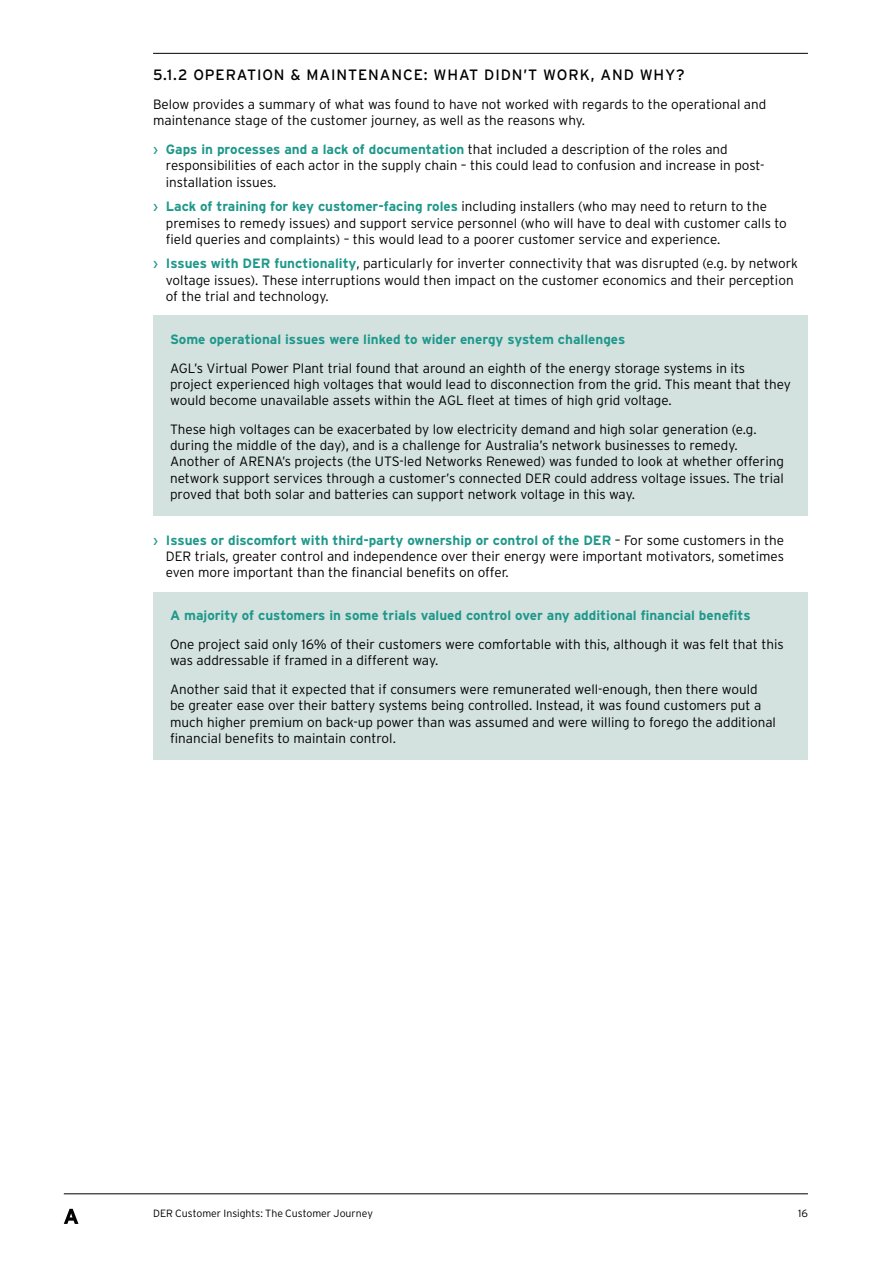
<style>
.page{position:relative;width:893px;height:1263px;background:#fff}
.page>*{position:absolute;margin:0;border:0;box-sizing:border-box;transform-origin:0 0}
.t1{font:15px "Interstate";letter-spacing:.06em;color:#000}
.t2{font:300 13.5px/16.2px "Interstate";color:#000}
.t3{font:700 13.5px "Interstate";color:#1e988a}
.t4{font:300 10.5px "Interstate";color:#000}
.s1{font-weight:400;color:#1e988a}
.s2{font-weight:700;color:#1e988a}
</style>
<div class="page">
<hr style="left:64px;top:1193px;width:744px;height:1px;background:#000">
<svg style="left:64px;top:1209px;width:14px;height:15px"></svg>
<hr style="left:153px;top:53px;width:655px;height:1px;background:#000">
<div style="left:153px;top:316px;width:655px;height:200px;background:#d3e2df"></div>
<div style="left:153px;top:592px;width:655px;height:168px;background:#d3e2df"></div>
<p class="t1" style="left:153px;top:66px;width:533px">5.1.2 OPERATION &amp; MAINTENANCE: WHAT DIDN’T WORK, AND WHY?</p>
<p class="t2" style="left:153px;top:96px;width:615px">Below provides a summary of what was found to have not worked with regards to the operational and maintenance stage of the customer journey, as well as the reasons why.</p>
<p class="t2" style="left:166px;top:141px;width:600px;text-indent:-13px"><span class="s1">›</span> <span class="s2">Gaps in processes and a lack of documentation</span> that included a description of the roles and responsibilities of each actor in the supply chain – this could lead to confusion and increase in post&shy;installation issues.</p>
<p class="t2" style="left:166px;top:198px;width:623px;text-indent:-13px"><span class="s1">›</span> <span class="s2">Lack of training for key customer-facing roles</span> including installers (who may need to return to the premises to remedy issues) and support service personnel (who will have to deal with customer calls to field queries and complaints) – this would lead to a poorer customer service and experience.</p>
<p class="t2" style="left:166px;top:255px;width:634px;text-indent:-13px"><span class="s1">›</span> <span class="s2">Issues with DER functionality</span>, particularly for inverter connectivity that was disrupted (e.g. by network voltage issues). These interruptions would then impact on the customer economics and their perception of the trial and technology.</p>
<p class="t3" style="left:170px;top:331px;width:457px">Some operational issues were linked to wider energy system challenges</p>
<p class="t2" style="left:170px;top:360px;width:622px">AGL’s Virtual Power Plant trial found that around an eighth of the energy storage systems in its project experienced high voltages that would lead to disconnection from the grid. This meant that they would become unavailable assets within the AGL fleet at times of high grid voltage.</p>
<p class="t2" style="left:170px;top:421px;width:615px">These high voltages can be exacerbated by low electricity demand and high solar generation (e.g. during the middle of the day), and is a challenge for Australia’s network businesses to remedy.<br>Another of ARENA’s projects (the UTS-led Networks Renewed) was funded to look at whether offering network support services through a customer’s connected DER could address voltage issues. The trial proved that both solar and batteries can support network voltage in this way.</p>
<p class="t2" style="left:166px;top:532px;width:620px;text-align:justify;text-indent:-13px"><span class="s1">›</span> <span class="s2">Issues or discomfort with third-party ownership or control of the DER</span> – For some customers in the DER trials, greater control and independence over their energy were important motivators, sometimes even more important than the financial benefits on offer.</p>
<p class="t3" style="left:170px;top:608px;width:582px">A majority of customers in some trials valued control over any additional financial benefits</p>
<p class="t2" style="left:170px;top:636px;width:615px">One project said only 16% of their customers were comfortable with this, although it was felt that this was addressable if framed in a different way.</p>
<p class="t2" style="left:170px;top:681px;width:607px">Another said that it expected that if consumers were remunerated well-enough, then there would<br>be greater ease over their battery systems being controlled. Instead, it was found customers put a much higher premium on back-up power than was assumed and were willing to forego the additional financial benefits to maintain control.</p>
<p class="t4" style="left:153px;top:1208px;width:221px">DER Customer Insights: The Customer Journey</p>
<p class="t4" style="left:798px;top:1207px;width:11px">16</p>
</div>
